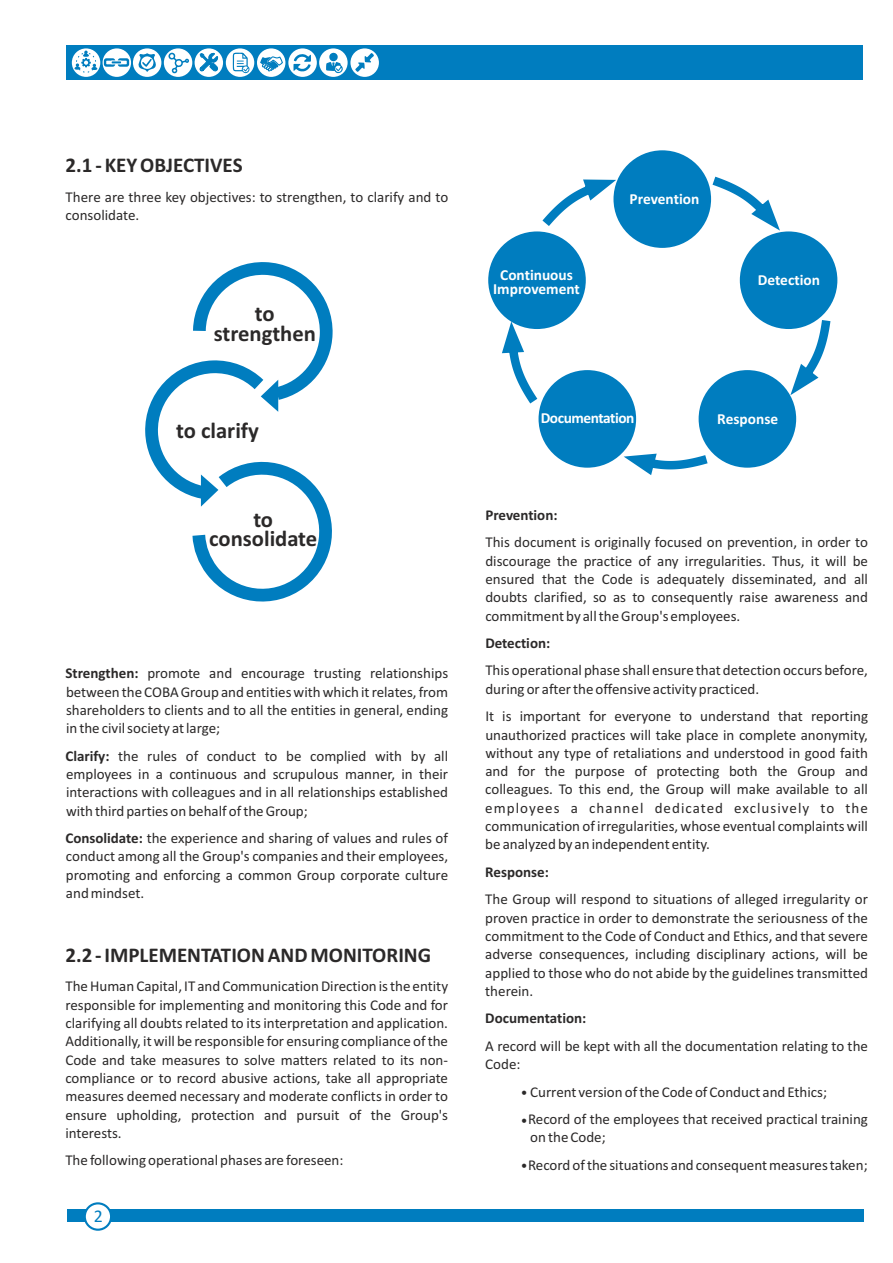
<style>
.page{position:relative;width:893px;height:1263px;background:#fff}
.page>*{position:absolute;margin:0;border:0;box-sizing:border-box;transform-origin:0 0}
.t1{font:700 22.65px/19.4px "Calibri";color:#2b2929;text-align:center}
.t2{font:700 21px "Calibri";color:#2b2929}
.t3{font:18px "Calibri";color:#007dbf}
.t4{font:700 15.3px/14.1px "Calibri";color:#fff;text-align:center}
.t5{font:700 15.3px "Calibri";letter-spacing:-.03em;color:#fff}
.t6{font:15px/18.3px "Calibri";color:#2b2929;text-align:justify}
.t7{font:700 15px "Calibri";color:#2b2929}
.s1{font-weight:700}
</style>
<div class="page">
<div style="left:66px;top:45px;width:796px;height:34px;background:#007dbf"></div>
<div style="left:67px;top:1209px;width:797px;height:13px;background:#007dbf"></div>
<svg style="left:84px;top:1202px;width:28px;height:29px"></svg>
<div style="left:613px;top:150px;width:98px;height:98px;background:#007dbf;border-radius:50%"></div>
<div style="left:488px;top:231px;width:98px;height:98px;background:#007dbf;border-radius:50%"></div>
<div style="left:740px;top:231px;width:97px;height:98px;background:#007dbf;border-radius:50%"></div>
<div style="left:699px;top:370px;width:97px;height:98px;background:#007dbf;border-radius:50%"></div>
<div style="left:539px;top:370px;width:97px;height:98px;background:#007dbf;border-radius:50%"></div>
<svg style="left:712px;top:177px;width:68px;height:54px"></svg>
<svg style="left:790px;top:320px;width:40px;height:75px"></svg>
<svg style="left:624px;top:454px;width:84px;height:21px"></svg>
<svg style="left:502px;top:321px;width:35px;height:82px"></svg>
<svg style="left:542px;top:179px;width:74px;height:47px"></svg>
<div style="left:103px;top:48px;width:28px;height:29px;background:#fff;border-radius:50%"></div>
<div style="left:104px;top:58px;width:11px;height:9px;border:2px solid #007dbf"></div>
<div style="left:118px;top:58px;width:11px;height:9px;border:2px solid #007dbf"></div>
<svg style="left:111px;top:60px;width:11px;height:4px"></svg>
<div style="left:133px;top:48px;width:28px;height:29px;background:#fff;border-radius:50%"></div>
<svg style="left:138px;top:53px;width:18px;height:19px"></svg>
<div style="left:257px;top:48px;width:28px;height:29px;background:#fff;border-radius:50%"></div>
<svg style="left:260px;top:56px;width:23px;height:16px"></svg>
<svg style="left:164px;top:48px;width:28px;height:29px"></svg>
<svg style="left:167px;top:51px;width:23px;height:23px"></svg>
<div style="left:195px;top:48px;width:28px;height:29px;background:#fff;border-radius:50%"></div>
<svg style="left:200px;top:53px;width:18px;height:23px"></svg>
<svg style="left:319px;top:48px;width:29px;height:29px"></svg>
<svg style="left:326px;top:52px;width:19px;height:24px"></svg>
<div style="left:288px;top:48px;width:29px;height:29px;background:#fff;border-radius:50%"></div>
<svg style="left:293px;top:54px;width:18px;height:18px"></svg>
<svg style="left:72px;top:48px;width:28px;height:29px"></svg>
<svg style="left:74px;top:51px;width:24px;height:24px"></svg>
<div style="left:226px;top:48px;width:28px;height:29px;background:#fff;border-radius:50%"></div>
<svg style="left:232px;top:52px;width:18px;height:23px"></svg>
<svg style="left:350px;top:48px;width:29px;height:29px"></svg>
<svg style="left:355px;top:53px;width:20px;height:19px"></svg>
<svg style="left:193px;top:262px;width:140px;height:94px"></svg>
<svg style="left:145px;top:356px;width:187px;height:246px"></svg>
<h2 class="t2" style="left:66px;top:156px;width:178px">2.1 - KEY OBJECTIVES</h2>
<p class="t6" style="left:66px;top:189px;width:384px">There are three key objectives: to strengthen, to clarify and to consolidate.</p>
<h1 class="t1" style="left:214px;top:306px;width:104px">to strengthen</h1>
<h1 class="t1" style="left:176px;top:423px;width:84px">to clarify</h1>
<h1 class="t1" style="left:209px;top:511px;width:110px">to consolidate</h1>
<p class="t6" style="left:65px;top:665px;width:384px"><span class="s1">Strengthen:</span> promote and encourage trusting relationships between the COBA Group and entities with which it relates, from shareholders to clients and to all the entities in general, ending in the civil society at large;</p>
<p class="t6" style="left:65px;top:748px;width:384px"><span class="s1">Clarify:</span> the rules of conduct to be complied with by all employees in a continuous and scrupulous manner, in their interactions with colleagues and in all relationships established with third parties on behalf of the Group;</p>
<p class="t6" style="left:65px;top:830px;width:384px"><span class="s1">Consolidate:</span> the experience and sharing of values and rules of conduct among all the Group's companies and their employees, promoting and enforcing a common Group corporate culture and mindset.</p>
<h2 class="t2" style="left:65px;top:946px;width:367px">2.2 - IMPLEMENTATION AND MONITORING</h2>
<p class="t6" style="left:65px;top:978px;width:384px">The Human Capital, IT and Communication Direction is the entity responsible for implementing and monitoring this Code and for clarifying all doubts related to its interpretation and application.<br>Additionally, it will be responsible for ensuring compliance of the Code and take measures to solve matters related to its non&shy;compliance or to record abusive actions, take all appropriate measures deemed necessary and moderate conflicts in order to ensure upholding, protection and pursuit of the Group's interests.</p>
<p class="t6" style="left:65px;top:1152px;width:280px">The following operational phases are foreseen:</p>
<p class="t3" style="left:94px;top:1209px;width:11px">2</p>
<p class="t4" style="left:630px;top:193px;width:71px">Prevention</p>
<p class="t4" style="left:493px;top:269px;width:88px">Continuous<br>Improvement</p>
<p class="t4" style="left:758px;top:274px;width:64px">Detection</p>
<p class="t5" style="left:541px;top:411px;width:95px">Documentation</p>
<p class="t4" style="left:717px;top:413px;width:62px">Response</p>
<p class="t7" style="left:485px;top:508px;width:74px">Prevention:</p>
<p class="t6" style="left:485px;top:534px;width:384px">This document is originally focused on prevention, in order to discourage the practice of any irregularities. Thus, it will be ensured that the Code is adequately disseminated, and all doubts clarified, so as to consequently raise awareness and commitment by all the Group's employees.</p>
<p class="t7" style="left:485px;top:637px;width:66px">Detection:</p>
<p class="t6" style="left:485px;top:662px;width:384px">This operational phase shall ensure that detection occurs before, during or after the offensive activity practiced.</p>
<p class="t6" style="left:485px;top:708px;width:384px">It is important for everyone to understand that reporting unauthorized practices will take place in complete anonymity, without any type of retaliations and understood in good faith and for the purpose of protecting both the Group and colleagues. To this end, the Group will make available to all employees a channel dedicated exclusively to the communication of irregularities, whose eventual complaints will be analyzed by an independent entity.</p>
<p class="t7" style="left:485px;top:866px;width:65px">Response:</p>
<p class="t6" style="left:485px;top:891px;width:384px">The Group will respond to situations of alleged irregularity or proven practice in order to demonstrate the seriousness of the commitment to the Code of Conduct and Ethics, and that severe adverse consequences, including disciplinary actions, will be applied to those who do not abide by the guidelines transmitted therein.</p>
<p class="t7" style="left:485px;top:1012px;width:102px">Documentation:</p>
<p class="t6" style="left:485px;top:1038px;width:384px">A record will be kept with all the documentation relating to the<br>Code:</p>
<p class="t6" style="left:528px;top:1079px;width:341px;line-height:27.5px">Current version of the Code of Conduct and Ethics;<br>Record of the employees that received practical training</p>
<p class="t6" style="left:528px;top:1125px;width:341px;line-height:27.5px">on the Code;<br>Record of the situations and consequent measures taken;</p>
</div>
